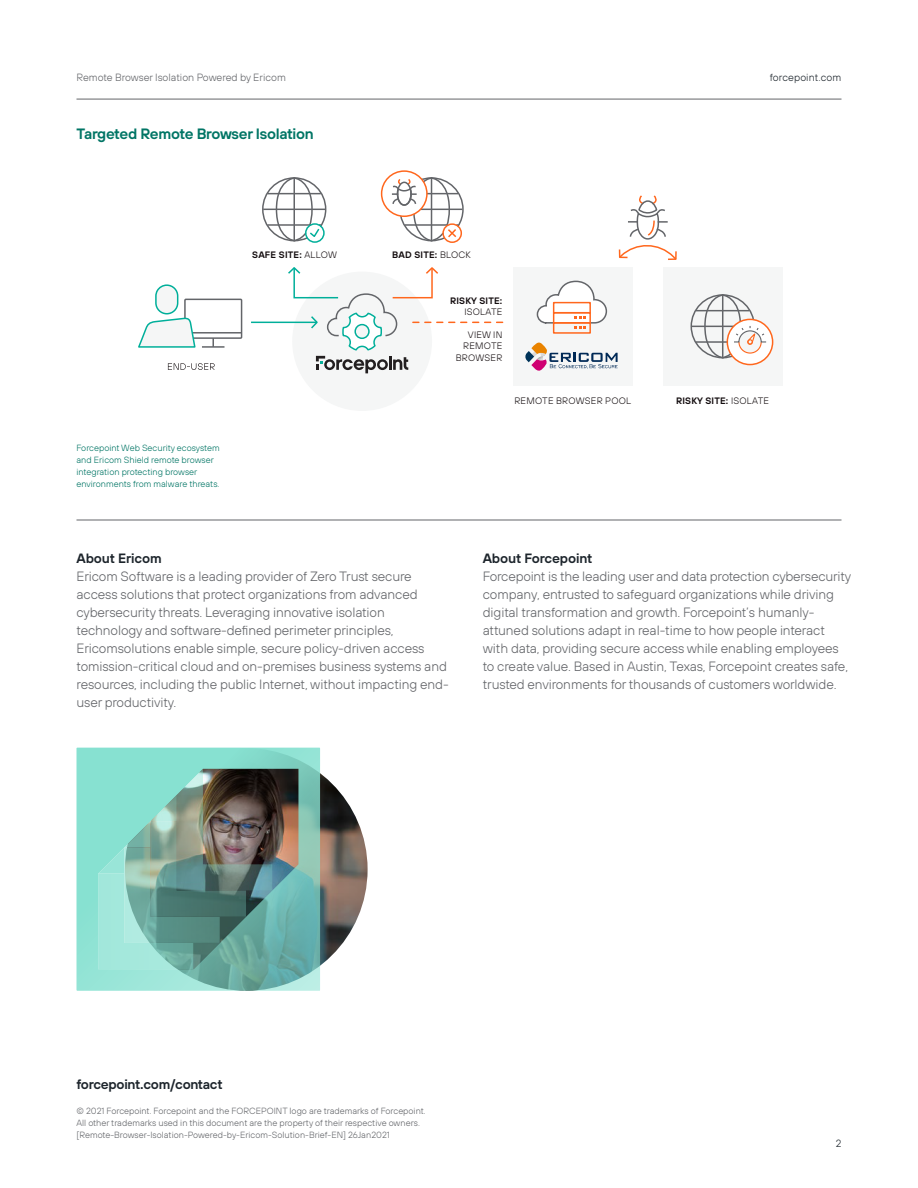
<style>
.page{position:relative;width:918px;height:1188px;background:#fff}
.page>*{position:absolute;margin:0;border:0;box-sizing:border-box;transform-origin:0 0}
._10_pt_DemiBold_Char{font:600 15px "FP Sans";letter-spacing:-.02em;color:#007565}
._9_pt_Light_Body_Cop{font:300 13.5px/18px "FP Sans";letter-spacing:-.01em;color:#636569}
._9_pt_Light_Body_Cop-2{font:600 13.5px "FP Sans";letter-spacing:-.02em;color:#1d252c}
._9_pt_DemiBold_Subti{font:600 13.5px "FP Sans";letter-spacing:-.01em;color:#1d252c}
.t1{font:300 10.5px "FP Sans";color:#636569}
.t2{font:300 10.5px "FP Sans";letter-spacing:.01em;color:#1d252c}
.t3{font:600 9.3px/10.5px "TT Hoves";letter-spacing:.02em;color:#130c0e;text-align:right}
.t4{font:300 9.3px/11.2px "TT Hoves";letter-spacing:.02em;color:#130c0e;text-align:right}
._6_pt_Light_Figure_D{font:300 9px/12px "FP Sans";color:#636569}
._6_pt_Light_Figure_D-2{font:300 9px "FP Sans";color:#007565}
.s1{font-weight:300}
</style>
<div class="page">
<hr style="left:76px;top:99px;width:766px;height:1px;background:#636569">
<div style="left:663px;top:267px;width:119px;height:119px;background:#f5f6f6"></div>
<div style="left:513px;top:267px;width:119px;height:119px;background:#f5f6f6"></div>
<div style="left:292px;top:272px;width:140px;height:139px;background:#f5f6f6;border-radius:50%"></div>
<svg style="left:168px;top:363px;width:47px;height:7px"></svg>
<div style="left:305px;top:223px;width:20px;height:20px;border:1px solid #00af9a;border-radius:50%"></div>
<svg style="left:262px;top:177px;width:65px;height:65px"></svg>
<div style="left:553px;top:322px;width:38px;height:12px;border:1px solid #ff671d"></div>
<svg style="left:536px;top:280px;width:72px;height:49px"></svg>
<svg style="left:138px;top:284px;width:105px;height:64px"></svg>
<svg style="left:618px;top:195px;width:59px;height:65px"></svg>
<hr style="left:251px;top:322px;width:66px;height:1px;background:#00af9a">
<svg style="left:286px;top:267px;width:217px;height:106px"></svg>
<svg style="left:525px;top:342px;width:93px;height:29px"></svg>
<svg style="left:391px;top:170px;width:73px;height:73px"></svg>
<svg style="left:727px;top:319px;width:46px;height:46px"></svg>
<div style="left:727px;top:319px;width:46px;height:46px;border:1px solid #ff671d;border-radius:50%"></div>
<svg style="left:690px;top:294px;width:77px;height:65px"></svg>
<hr style="left:76px;top:520px;width:766px;height:1px;background:#636569">
<img style="left:125px;top:748px;width:243px;height:243px;border-radius:121px">
<svg style="left:76px;top:748px;width:244px;height:243px;background:#88d4c7"></svg>
<svg style="left:98px;top:769px;width:200px;height:200px;background:#76aca1"></svg>
<svg style="left:124px;top:847px;width:96px;height:96px;background:#79aea1"></svg>
<svg style="left:151px;top:821px;width:95px;height:96px;background:#628b80"></svg>
<img style="left:177px;top:795px;width:95px;height:96px">
<p class="t1" style="left:76px;top:71px;width:211px">Remote Browser Isolation Powered by Ericom</p>
<p class="t2" style="left:770px;top:71px;width:73px">forcepoint.com</p>
<p class="_10_pt_DemiBold_Char" style="left:76px;top:123px;width:239px">Targeted Remote Browser Isolation</p>
<p class="_6_pt_Light_Figure_D-2" style="left:76px;top:442px;width:145px">Forcepoint Web Security ecosystem</p>
<p class="_6_pt_Light_Figure_D-2" style="left:76px;top:454px;width:139px">and Ericom Shield remote browser</p>
<p class="_6_pt_Light_Figure_D-2" style="left:76px;top:466px;width:122px">integration protecting browser</p>
<p class="_6_pt_Light_Figure_D-2" style="left:76px;top:478px;width:144px">environments from malware threats.</p>
<p class="t3" style="left:252px;top:249px;width:86px">SAFE SITE: <span class="s1">ALLOW</span></p>
<p class="t3" style="left:392px;top:249px;width:80px">BAD SITE: <span class="s1">BLOCK</span></p>
<p class="t3" style="left:450px;top:296px;width:54px">RISKY SITE:<br><span class="s1">ISOLATE</span></p>
<p class="t4" style="left:456px;top:329px;width:48px">VIEW IN<br>REMOTE<br>BROWSER</p>
<p class="t4" style="left:514px;top:395px;width:118px">REMOTE BROWSER POOL</p>
<p class="t3" style="left:676px;top:395px;width:95px">RISKY SITE: <span class="s1">ISOLATE</span></p>
<p class="_9_pt_DemiBold_Subti" style="left:76px;top:549px;width:87px">About Ericom</p>
<p class="_9_pt_Light_Body_Cop" style="left:76px;top:567px;width:337px">Ericom Software is a leading provider of Zero Trust secure</p>
<p class="_9_pt_Light_Body_Cop" style="left:76px;top:585px;width:343px">access solutions that protect organizations from advanced</p>
<p class="_9_pt_Light_Body_Cop" style="left:76px;top:603px;width:310px">cybersecurity threats. Leveraging innovative isolation</p>
<p class="_9_pt_Light_Body_Cop" style="left:76px;top:621px;width:374px">technology and software-defined perimeter principles, Ericomsolutions enable simple, secure policy-driven access tomission-critical cloud and on-premises business systems and resources, including the public Internet, without impacting end&shy;user productivity.</p>
<p class="_9_pt_Light_Body_Cop-2" style="left:483px;top:549px;width:111px">About Forcepoint</p>
<p class="_9_pt_Light_Body_Cop" style="left:483px;top:567px;width:370px">Forcepoint is the leading user and data protection cybersecurity company, entrusted to safeguard organizations while driving digital transformation and growth. Forcepoint’s humanly&shy;attuned solutions adapt in real-time to how people interact with data, providing secure access while enabling employees to create value. Based in Austin, Texas, Forcepoint creates safe, trusted environments for thousands of customers worldwide.</p>
<p class="_9_pt_Light_Body_Cop-2" style="left:76px;top:1075px;width:148px">forcepoint.com/contact</p>
<p class="_6_pt_Light_Figure_D" style="left:76px;top:1105px;width:351px">© 2021 Forcepoint. Forcepoint and the FORCEPOINT logo are trademarks of Forcepoint.<br>All other trademarks used in this document are the property of their respective owners. [Remote-Browser-Isolation-Powered-by-Ericom-Solution-Brief-EN] 26Jan2021</p>
<p class="t2" style="left:836px;top:1137px;width:7px">2</p>
</div>
